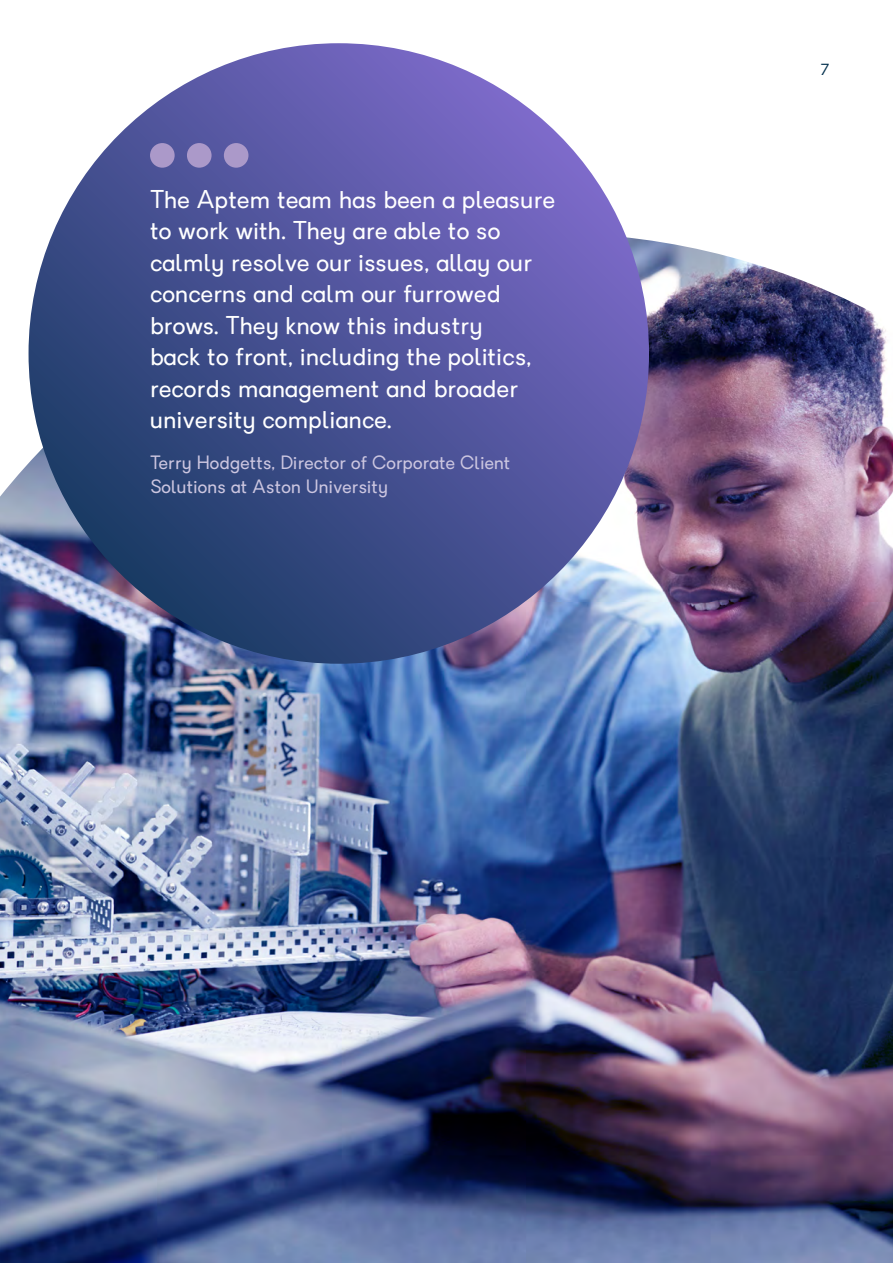
<style>
.page{position:relative;width:893px;height:1263px;background:#fff}
.page>*{position:absolute;margin:0;border:0;box-sizing:border-box;transform-origin:0 0}
.t1{font:24px/31.5px "Granary";letter-spacing:.02em;color:#fff}
.t2{font:18px/24px "Granary";letter-spacing:.02em;color:#ccc6e0}
.t3{font:15px "Granary";color:#03304d}
</style>
<div class="page">
<img style="left:0;top:233px;width:893px;height:1030px">
<svg style="left:29px;top:43px;width:620px;height:621px;background:#4b5296"></svg>
<div style="left:150px;top:143px;width:25px;height:25px;background:#ab99c9;border-radius:50%"></div>
<div style="left:187px;top:143px;width:25px;height:25px;background:#ab99c9;border-radius:50%"></div>
<div style="left:224px;top:143px;width:24px;height:25px;background:#ab99c9;border-radius:50%"></div>
<p class="t1" style="left:150px;top:184px;width:406px">The Aptem team has been a pleasure to work with. They are able to so calmly resolve our issues, allay our concerns and calm our furrowed brows. They know this industry<br>back to front, including the politics, records management and broader university compliance.</p>
<p class="t2" style="left:150px;top:451px;width:362px">Terry Hodgetts, Director of Corporate Client<br>Solutions at Aston University</p>
<p class="t3" style="left:821px;top:60px;width:10px">7</p>
</div>
